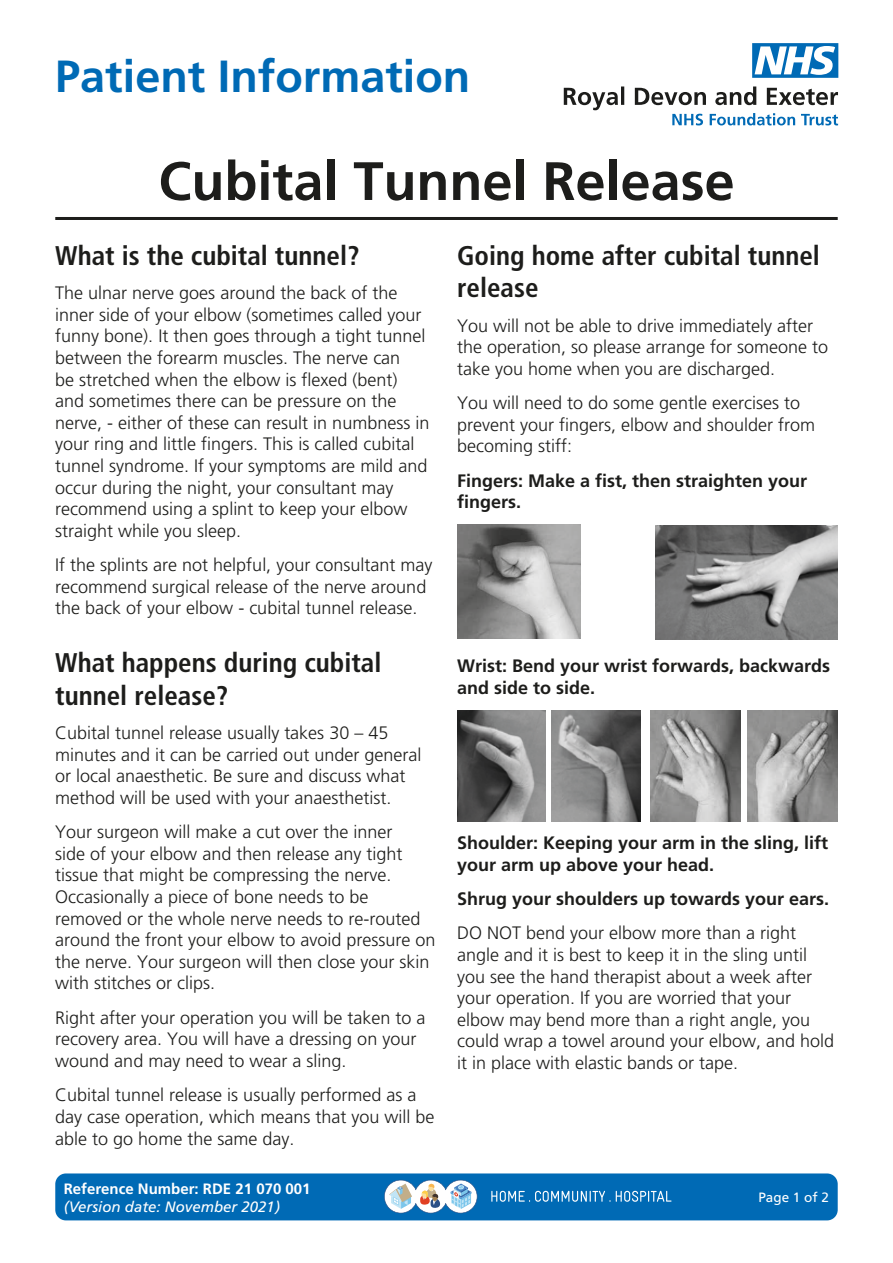
<style>
.page{position:relative;width:893px;height:1263px;background:#fff}
.page>*{position:absolute;margin:0;border:0;box-sizing:border-box;transform-origin:0 0}
.t1{font:700 54px "Frutiger 65";color:#1d1d1b}
.t2{font:700 45px "Frutiger 65";color:#006ab5}
.t3{font:700 condensed 27px/32.4px "Frutiger 67";color:#1d1d1b}
.t4{font:300 18px/21.6px "Frutiger 45";color:#1d1d1b}
.t5{font:700 18px/21.6px "Frutiger 65";color:#1d1d1b}
.t6{font:700 15px "Frutiger 65";color:#fff}
.t7{font:italic 15px "Frutiger 56";color:#fff}
.t8{font:13.5px "Frutiger 55 Roman";color:#fff}
</style>
<div class="page">
<div style="left:55px;top:1173px;width:783px;height:47px;background:#006ab5;border-radius:11px"></div>
<svg style="left:384px;top:1180px;width:93px;height:33px"></svg>
<svg style="left:491px;top:1191px;width:180px;height:11px"></svg>
<svg style="left:564px;top:86px;width:274px;height:39px"></svg>
<svg style="left:752px;top:43px;width:86px;height:35px"></svg>
<hr style="left:55px;top:217px;width:783px;height:3px;background:#1d1d1b">
<img style="left:457px;top:524px;width:123px;height:115px">
<img style="left:656px;top:526px;width:182px;height:114px">
<img style="left:651px;top:710px;width:90px;height:112px">
<img style="left:748px;top:710px;width:90px;height:112px">
<img style="left:457px;top:710px;width:89px;height:112px">
<img style="left:552px;top:710px;width:88px;height:112px">
<h2 class="t2" style="left:55px;top:50px;width:417px">Patient Information</h2>
<h1 class="t1" style="left:158px;top:149px;width:578px">Cubital Tunnel Release</h1>
<h3 class="t3" style="left:55px;top:239px;width:306px">What is the cubital tunnel?</h3>
<p class="t4" style="left:55px;top:282px;width:376px">The ulnar nerve goes around the back of the inner side of your elbow (sometimes called your funny bone). It then goes through a tight tunnel between the forearm muscles. The nerve can<br>be stretched when the elbow is flexed (bent) and sometimes there can be pressure on the nerve, - either of these can result in numbness in your ring and little fingers. This is called cubital tunnel syndrome. If your symptoms are mild and occur during the night, your consultant may recommend using a splint to keep your elbow straight while you sleep.</p>
<p class="t4" style="left:55px;top:554px;width:379px">If the splints are not helpful, your consultant may recommend surgical release of the nerve around the back of your elbow - cubital tunnel release.</p>
<h3 class="t3" style="left:55px;top:647px;width:328px">What happens during cubital tunnel release?</h3>
<p class="t4" style="left:55px;top:722px;width:368px">Cubital tunnel release usually takes 30 – 45 minutes and it can be carried out under general or local anaesthetic. Be sure and discuss what method will be used with your anaesthetist.</p>
<p class="t4" style="left:55px;top:821px;width:382px">Your surgeon will make a cut over the inner<br>side of your elbow and then release any tight tissue that might be compressing the nerve.<br>Occasionally a piece of bone needs to be removed or the whole nerve needs to re-routed around the front your elbow to avoid pressure on the nerve. Your surgeon will then close your skin with stitches or clips.</p>
<p class="t4" style="left:55px;top:1007px;width:372px">Right after your operation you will be taken to a recovery area. You will have a dressing on your wound and may need to wear a sling.</p>
<p class="t4" style="left:55px;top:1084px;width:381px">Cubital tunnel release is usually performed as a day case operation, which means that you will be able to go home the same day.</p>
<p class="t6" style="left:64px;top:1179px;width:248px">Reference Number: RDE 21 070 001</p>
<p class="t7" style="left:64px;top:1197px;width:218px">(Version date: November 2021)</p>
<h3 class="t3" style="left:457px;top:239px;width:364px">Going home after cubital tunnel release</h3>
<p class="t4" style="left:457px;top:314px;width:373px">You will not be able to drive immediately after the operation, so please arrange for someone to take you home when you are discharged.</p>
<p class="t4" style="left:457px;top:392px;width:360px">You will need to do some gentle exercises to prevent your fingers, elbow and shoulder from becoming stiff:</p>
<p class="t5" style="left:457px;top:469px;width:352px">Fingers: Make a fist, then straighten your fingers.</p>
<p class="t5" style="left:457px;top:655px;width:375px">Wrist: Bend your wrist forwards, backwards and side to side.</p>
<p class="t5" style="left:457px;top:832px;width:373px">Shoulder: Keeping your arm in the sling, lift your arm up above your head.</p>
<p class="t5" style="left:457px;top:888px;width:374px">Shrug your shoulders up towards your ears.</p>
<p class="t4" style="left:457px;top:922px;width:379px">DO NOT bend your elbow more than a right angle and it is best to keep it in the sling until you see the hand therapist about a week after your operation. If you are worried that your elbow may bend more than a right angle, you could wrap a towel around your elbow, and hold it in place with elastic bands or tape.</p>
<p class="t8" style="left:758px;top:1189px;width:72px">Page 1 of 2</p>
</div>
